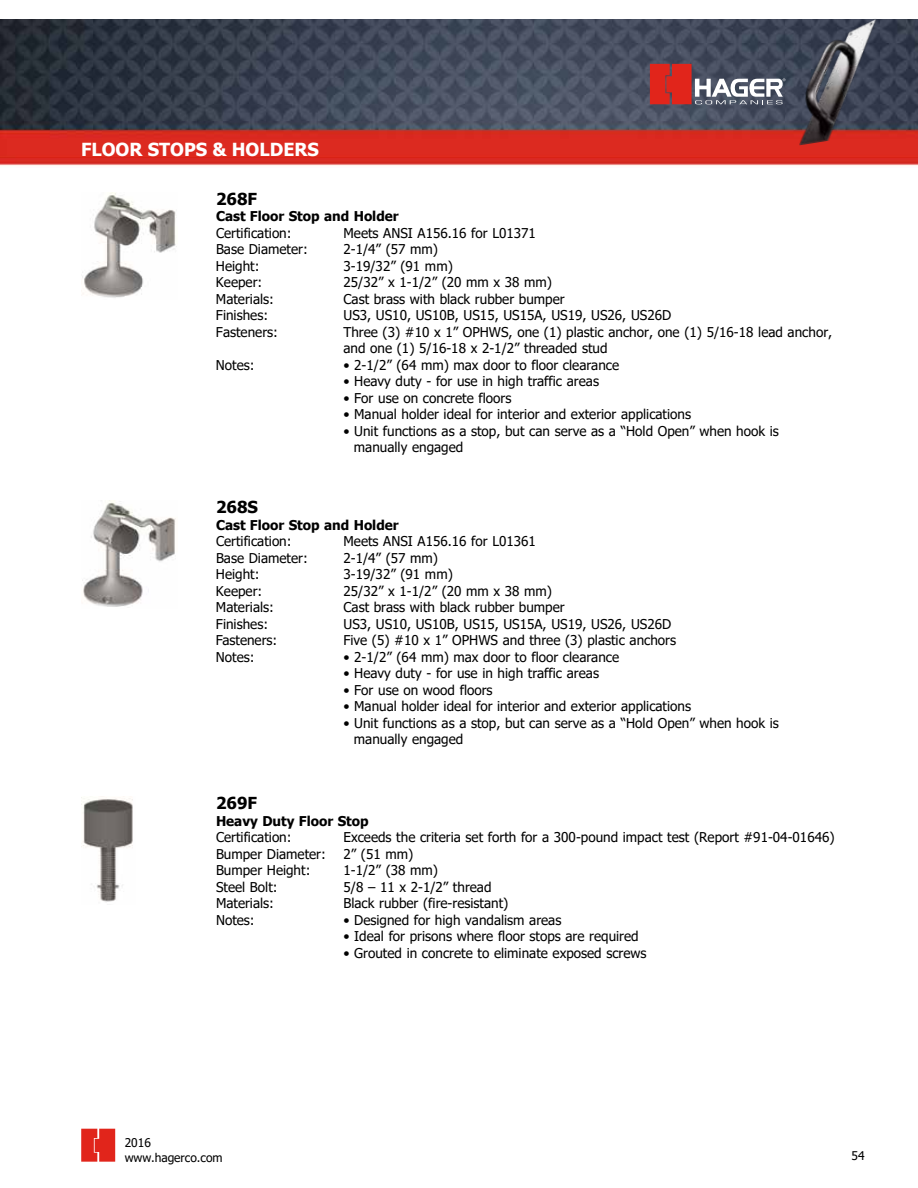
<style>
.page{position:relative;width:918px;height:1188px;background:#fff}
.page>*{position:absolute;margin:0;border:0;box-sizing:border-box;transform-origin:0 0}
.t1{font:700 18px "Tahoma";color:#fff}
.t2{font:700 16.5px "Tahoma";color:#000}
.t3{font:13.5px/16.5px "Tahoma";color:#000}
.t4{font:700 13.5px "Tahoma";color:#000}
.t5{font:12px/14.4px "Tahoma";color:#000}
</style>
<div class="page">
<svg style="left:81px;top:1129px;width:34px;height:33px"></svg>
<img style="left:0;top:19px;width:918px;height:147px">
<svg style="left:650px;top:64px;width:135px;height:40px;background:#956168"></svg>
<img style="left:81px;top:192px;width:96px;height:106px">
<img style="left:82px;top:501px;width:94px;height:106px">
<img style="left:81px;top:797px;width:52px;height:105px">
<h1 class="t1" style="left:81px;top:137px;width:239px">FLOOR STOPS &amp; HOLDERS</h1>
<p class="t2" style="left:216px;top:187px;width:43px">268F</p>
<p class="t4" style="left:216px;top:207px;width:184px">Cast Floor Stop and Holder</p>
<p class="t3" style="left:216px;top:225px;width:77px">Certification:</p>
<p class="t3" style="left:343px;top:225px;width:194px">Meets ANSI A156.16 for L01371</p>
<p class="t3" style="left:216px;top:242px;width:93px">Base Diameter:</p>
<p class="t3" style="left:343px;top:242px;width:96px">2-1/4” (57 mm)</p>
<p class="t3" style="left:216px;top:258px;width:45px">Height:</p>
<p class="t3" style="left:343px;top:258px;width:111px">3-19/32” (91 mm)</p>
<p class="t3" style="left:216px;top:275px;width:48px">Keeper:</p>
<p class="t3" style="left:343px;top:275px;width:210px">25/32” x 1-1/2” (20 mm x 38 mm)</p>
<p class="t3" style="left:216px;top:291px;width:60px">Materials:</p>
<p class="t3" style="left:343px;top:291px;width:223px">Cast brass with black rubber bumper</p>
<p class="t3" style="left:216px;top:308px;width:54px">Finishes:</p>
<p class="t3" style="left:343px;top:308px;width:329px">US3, US10, US10B, US15, US15A, US19, US26, US26D</p>
<p class="t3" style="left:216px;top:324px;width:64px">Fasteners:</p>
<p class="t3" style="left:343px;top:324px;width:490px">Three (3) #10 x 1” OPHWS, one (1) plastic anchor, one (1) 5/16-18 lead anchor, and one (1) 5/16-18 x 2-1/2” threaded stud</p>
<p class="t3" style="left:216px;top:357px;width:40px">Notes:</p>
<p class="t3" style="left:343px;top:357px;width:277px">• 2-1/2” (64 mm) max door to floor clearance</p>
<p class="t3" style="left:343px;top:374px;width:257px">• Heavy duty - for use in high traffic areas</p>
<p class="t3" style="left:343px;top:390px;width:169px">• For use on concrete floors</p>
<p class="t3" style="left:343px;top:407px;width:349px">• Manual holder ideal for interior and exterior applications</p>
<p class="t3" style="left:354px;top:423px;width:426px;text-indent:-11px">• Unit functions as a stop, but can serve as a “Hold Open” when hook is manually engaged</p>
<p class="t2" style="left:216px;top:496px;width:43px">268S</p>
<p class="t4" style="left:216px;top:515px;width:184px">Cast Floor Stop and Holder</p>
<p class="t3" style="left:216px;top:534px;width:77px">Certification:</p>
<p class="t3" style="left:343px;top:534px;width:194px">Meets ANSI A156.16 for L01361</p>
<p class="t3" style="left:216px;top:550px;width:93px">Base Diameter:</p>
<p class="t3" style="left:343px;top:550px;width:96px">2-1/4” (57 mm)</p>
<p class="t3" style="left:216px;top:567px;width:45px">Height:</p>
<p class="t3" style="left:343px;top:567px;width:111px">3-19/32” (91 mm)</p>
<p class="t3" style="left:216px;top:583px;width:48px">Keeper:</p>
<p class="t3" style="left:343px;top:583px;width:210px">25/32” x 1-1/2” (20 mm x 38 mm)</p>
<p class="t3" style="left:216px;top:600px;width:60px">Materials:</p>
<p class="t3" style="left:343px;top:600px;width:223px">Cast brass with black rubber bumper</p>
<p class="t3" style="left:216px;top:616px;width:54px">Finishes:</p>
<p class="t3" style="left:343px;top:616px;width:329px">US3, US10, US10B, US15, US15A, US19, US26, US26D</p>
<p class="t3" style="left:216px;top:633px;width:63px">Fasteners:</p>
<p class="t3" style="left:343px;top:633px;width:334px">Five (5) #10 x 1” OPHWS and three (3) plastic anchors</p>
<p class="t3" style="left:216px;top:649px;width:40px">Notes:</p>
<p class="t3" style="left:343px;top:649px;width:277px">• 2-1/2” (64 mm) max door to floor clearance</p>
<p class="t3" style="left:343px;top:666px;width:257px">• Heavy duty - for use in high traffic areas</p>
<p class="t3" style="left:343px;top:682px;width:151px">• For use on wood floors</p>
<p class="t3" style="left:343px;top:699px;width:349px">• Manual holder ideal for interior and exterior applications</p>
<p class="t3" style="left:354px;top:715px;width:426px;text-indent:-11px">• Unit functions as a stop, but can serve as a “Hold Open” when hook is manually engaged</p>
<p class="t2" style="left:216px;top:792px;width:43px">269F</p>
<p class="t4" style="left:216px;top:811px;width:154px">Heavy Duty Floor Stop</p>
<p class="t3" style="left:216px;top:830px;width:77px">Certification:</p>
<p class="t3" style="left:343px;top:830px;width:493px">Exceeds the criteria set forth for a 300-pound impact test (Report #91-04-01646)</p>
<p class="t3" style="left:216px;top:846px;width:111px">Bumper Diameter:</p>
<p class="t3" style="left:343px;top:846px;width:71px">2” (51 mm)</p>
<p class="t3" style="left:216px;top:863px;width:96px">Bumper Height:</p>
<p class="t3" style="left:343px;top:863px;width:96px">1-1/2” (38 mm)</p>
<p class="t3" style="left:216px;top:879px;width:63px">Steel Bolt:</p>
<p class="t3" style="left:343px;top:879px;width:150px">5/8 – 11 x 2-1/2” thread</p>
<p class="t3" style="left:216px;top:896px;width:60px">Materials:</p>
<p class="t3" style="left:343px;top:896px;width:166px">Black rubber (fire-resistant)</p>
<p class="t3" style="left:216px;top:912px;width:40px">Notes:</p>
<p class="t3" style="left:343px;top:912px;width:219px">• Designed for high vandalism areas</p>
<p class="t3" style="left:343px;top:929px;width:297px">• Ideal for prisons where floor stops are required</p>
<p class="t3" style="left:343px;top:945px;width:305px">• Grouted in concrete to eliminate exposed screws</p>
<p class="t5" style="left:125px;top:1136px;width:99px">2016 www.hagerco.com</p>
<p class="t5" style="left:852px;top:1150px;width:15px">54</p>
</div>
